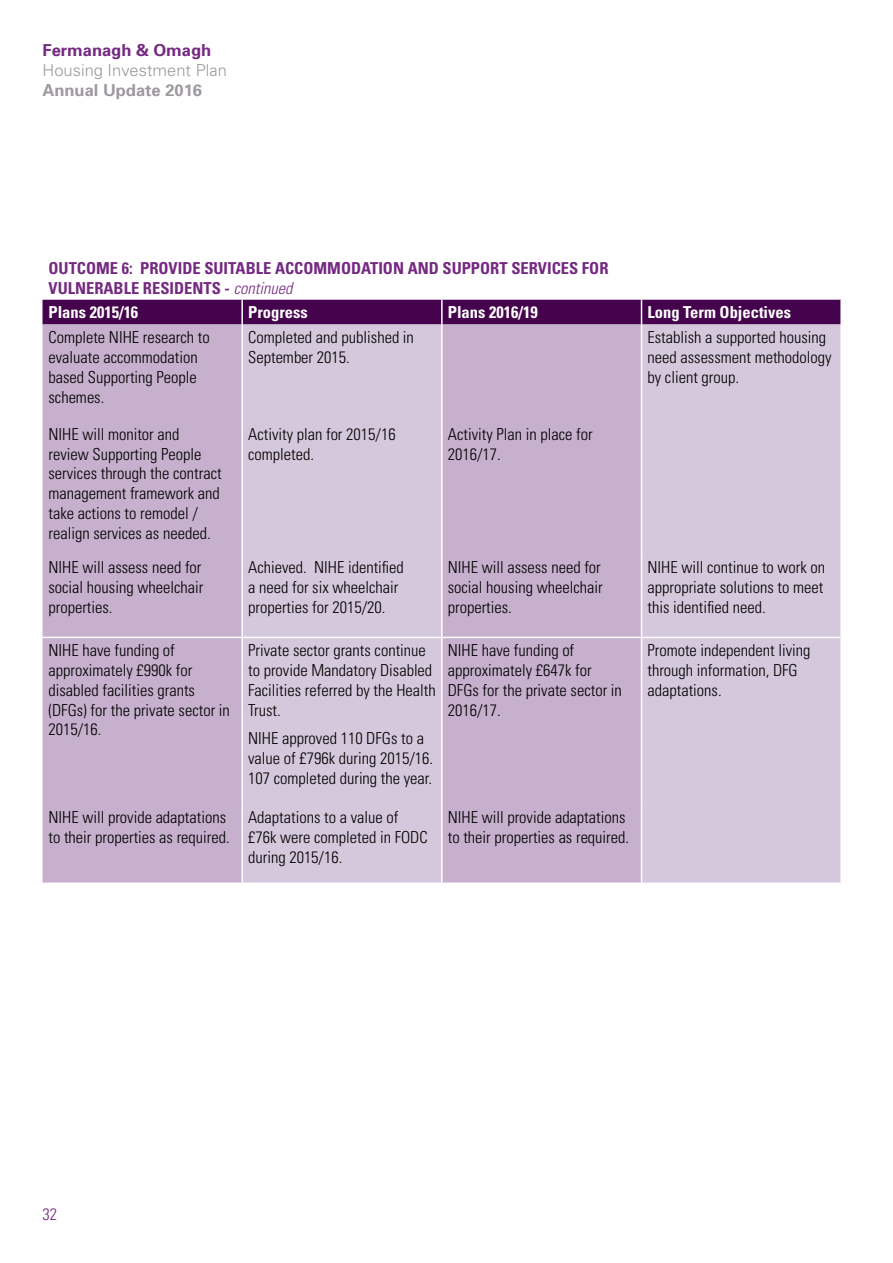
<style>
.page{position:relative;width:893px;height:1263px;background:#fff}
.page>*{position:absolute;margin:0;border:0;box-sizing:border-box;transform-origin:0 0}
.P_Body_Univers_47_Li{font:300 condensed 16.5px/19.8px "Univers";color:#000}
.P_Body_Univers_47_Li-2{font:700 condensed 16.5px/19.8px "Univers";color:#742a81}
.P_Body_Univers_47_Li-3{font:700 condensed 16.5px "Univers";color:#fff}
.t1{font:300 16.5px "Univers";color:#9e98a0}
.t2{font:700 16.5px "Univers";color:#9e98a0}
.t3{font:700 16.5px "Univers";color:#742a81}
.t4{font:300 condensed 16.5px "Univers";color:#742a81}
.s1{font-weight:300;font-style:italic}
</style>
<div class="page">
<div style="left:43px;top:324px;width:198px;height:558px;background:#c6b0cd"></div>
<svg style="left:243px;top:324px;width:597px;height:558px;background:#d0c0d7"></svg>
<div style="left:43px;top:300px;width:797px;height:24px;background:#45034e"></div>
<hr style="left:441px;top:324px;width:2px;height:97px;background:#fff">
<hr style="left:641px;top:324px;width:1px;height:97px;background:#fff">
<hr style="left:441px;top:421px;width:2px;height:133px;background:#fff">
<hr style="left:641px;top:421px;width:1px;height:133px;background:#fff">
<hr style="left:441px;top:554px;width:2px;height:83px;background:#fff">
<hr style="left:641px;top:554px;width:1px;height:83px;background:#fff">
<hr style="left:43px;top:637px;width:199px;height:1px;background:#fff">
<hr style="left:242px;top:637px;width:200px;height:1px;background:#fff">
<hr style="left:442px;top:637px;width:199px;height:1px;background:#fff">
<hr style="left:441px;top:638px;width:2px;height:166px;background:#fff">
<hr style="left:641px;top:637px;width:201px;height:1px;background:#fff">
<hr style="left:641px;top:638px;width:1px;height:166px;background:#fff">
<hr style="left:441px;top:804px;width:2px;height:78px;background:#fff">
<hr style="left:641px;top:804px;width:1px;height:78px;background:#fff">
<p class="t3" style="left:43px;top:40px;width:170px">Fermanagh &amp; Omagh</p>
<p class="t1" style="left:43px;top:60px;width:186px">Housing Investment Plan</p>
<p class="t2" style="left:43px;top:79px;width:161px">Annual Update 2016</p>
<p class="P_Body_Univers_47_Li-2" style="left:49px;top:258px;width:561px">OUTCOME 6: PROVIDE SUITABLE ACCOMMODATION AND SUPPORT SERVICES FOR<br>VULNERABLE RESIDENTS - <span class="s1">continued</span></p>
<p class="P_Body_Univers_47_Li-3" style="left:49px;top:302px;width:91px">Plans 2015/16</p>
<p class="P_Body_Univers_47_Li-3" style="left:248px;top:302px;width:61px">Progress</p>
<p class="P_Body_Univers_47_Li-3" style="left:448px;top:302px;width:91px">Plans 2016/19</p>
<p class="P_Body_Univers_47_Li-3" style="left:647px;top:302px;width:145px">Long Term Objectives</p>
<p class="P_Body_Univers_47_Li" style="left:49px;top:327px;width:163px">Complete NIHE research to evaluate accommodation based Supporting People schemes.</p>
<p class="P_Body_Univers_47_Li" style="left:248px;top:327px;width:167px">Completed and published in<br>September 2015.</p>
<p class="P_Body_Univers_47_Li" style="left:647px;top:327px;width:186px">Establish a supported housing need assessment methodology by client group.</p>
<p class="P_Body_Univers_47_Li" style="left:49px;top:424px;width:175px">NIHE will monitor and review Supporting People services through the contract management framework and take actions to remodel / realign services as needed.</p>
<p class="P_Body_Univers_47_Li" style="left:248px;top:424px;width:149px">Activity plan for 2015/16 completed.</p>
<p class="P_Body_Univers_47_Li" style="left:448px;top:424px;width:146px">Activity Plan in place for<br>2016/17.</p>
<p class="P_Body_Univers_47_Li" style="left:48px;top:557px;width:156px;text-align:justify">NIHE will assess need for social housing wheelchair properties.</p>
<p class="P_Body_Univers_47_Li" style="left:248px;top:557px;width:157px">Achieved. NIHE identified a need for six wheelchair properties for 2015/20.</p>
<p class="P_Body_Univers_47_Li" style="left:448px;top:557px;width:156px;text-align:justify">NIHE will assess need for social housing wheelchair properties.</p>
<p class="P_Body_Univers_47_Li" style="left:647px;top:557px;width:179px;text-align:justify">NIHE will continue to work on appropriate solutions to meet this identified need.</p>
<p class="P_Body_Univers_47_Li" style="left:48px;top:640px;width:183px">NIHE have funding of approximately £990k for disabled facilities grants (DFGs) for the private sector in<br>2015/16.</p>
<p class="P_Body_Univers_47_Li" style="left:248px;top:640px;width:189px">Private sector grants continue to provide Mandatory Disabled<br>Facilities referred by the Health<br>Trust.</p>
<p class="P_Body_Univers_47_Li" style="left:448px;top:640px;width:176px">NIHE have funding of approximately £647k for<br>DFGs for the private sector in<br>2016/17.</p>
<p class="P_Body_Univers_47_Li" style="left:647px;top:640px;width:165px">Promote independent living through information, DFG adaptations.</p>
<p class="P_Body_Univers_47_Li" style="left:248px;top:728px;width:187px">NIHE approved 110 DFGs to a value of £796k during 2015/16.<br>107 completed during the year.</p>
<p class="P_Body_Univers_47_Li" style="left:48px;top:807px;width:183px">NIHE will provide adaptations to their properties as required.</p>
<p class="P_Body_Univers_47_Li" style="left:248px;top:807px;width:181px">Adaptations to a value of £76k were completed in FODC during 2015/16.</p>
<p class="P_Body_Univers_47_Li" style="left:448px;top:807px;width:183px">NIHE will provide adaptations to their properties as required.</p>
<p class="t4" style="left:43px;top:1204px;width:16px">32</p>
</div>
